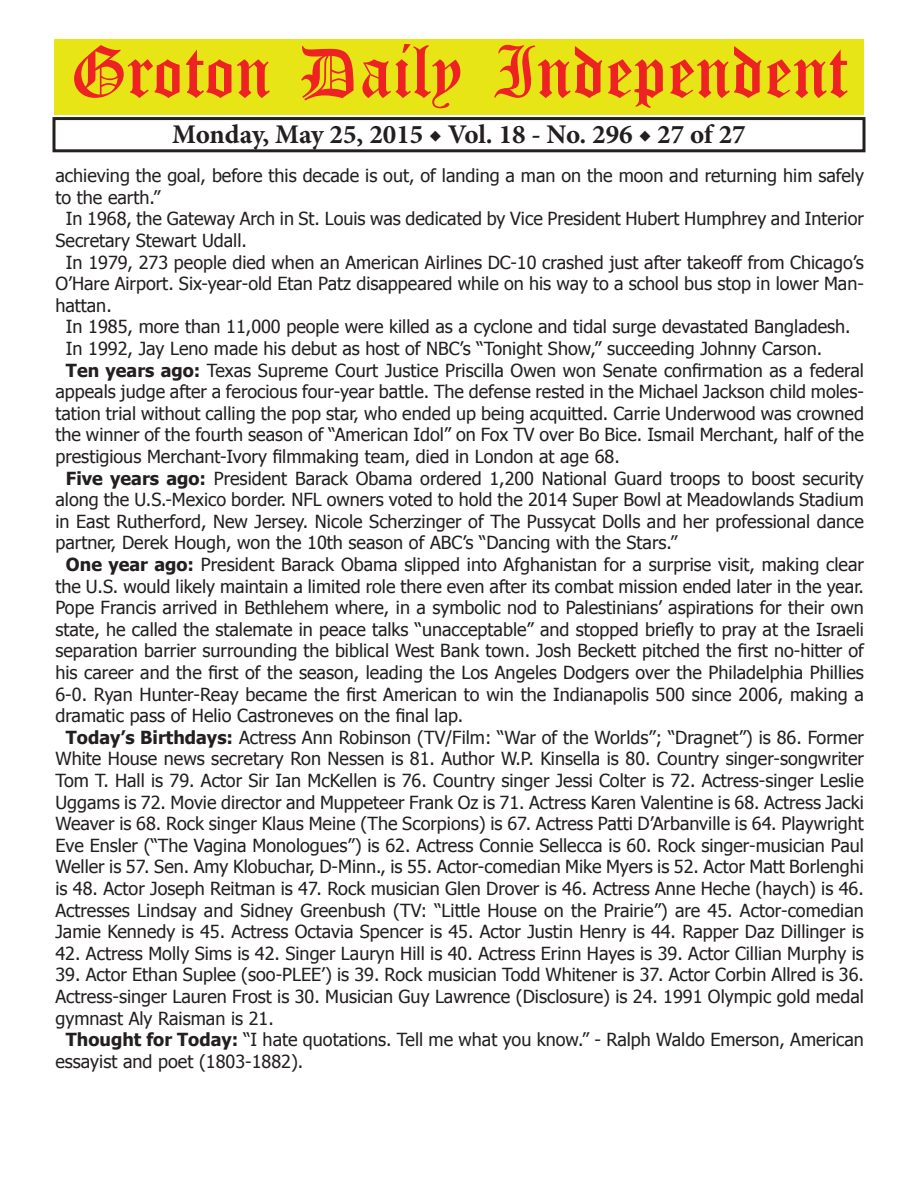
<style>
.page{position:relative;width:918px;height:1188px;background:#fff}
.page>*{position:absolute;margin:0;border:0;box-sizing:border-box;transform-origin:0 0}
.t1{font:54px "Old English Five";color:#ee2123}
.t2{font:700 27px "Minion Pro";color:#231f20}
.t3{font:18px "Tahoma";color:#231f20}
.s1{font-weight:700}
</style>
<div class="page">
<div style="left:52px;top:117px;width:814px;height:35px;border:3px solid #231f20"></div>
<div style="left:54px;top:40px;width:810px;height:75px;background:#e7e515"></div>
<h1 class="t1" style="left:70px;top:47px;width:779px">Groton Daily Independent</h1>
<h2 class="t2" style="left:172px;top:116px;width:575px">Monday, May 25, 2015 ◆ Vol. 18 - No. 296 ◆ 27 of 27</h2>
<p class="t3" style="left:56px;top:164px;width:810px">achieving the goal, before this decade is out, of landing a man on the moon and returning him safely</p>
<p class="t3" style="left:56px;top:185px;width:106px">to the earth.”</p>
<p class="t3" style="left:66px;top:207px;width:799px">In 1968, the Gateway Arch in St. Louis was dedicated by Vice President Hubert Humphrey and Interior</p>
<p class="t3" style="left:56px;top:228px;width:193px">Secretary Stewart Udall.</p>
<p class="t3" style="left:66px;top:250px;width:799px">In 1979, 273 people died when an American Airlines DC-10 crashed just after takeoff from Chicago’s</p>
<p class="t3" style="left:56px;top:272px;width:810px">O’Hare Airport. Six-year-old Etan Patz disappeared while on his way to a school bus stop in lower Man-</p>
<p class="t3" style="left:56px;top:293px;width:58px">hattan.</p>
<p class="t3" style="left:66px;top:315px;width:786px">In 1985, more than 11,000 people were killed as a cyclone and tidal surge devastated Bangladesh.</p>
<p class="t3" style="left:66px;top:336px;width:758px">In 1992, Jay Leno made his debut as host of NBC’s “Tonight Show,” succeeding Johnny Carson.</p>
<p class="t3" style="left:66px;top:358px;width:799px"><span class="s1">Ten years ago:</span> Texas Supreme Court Justice Priscilla Owen won Senate confirmation as a federal</p>
<p class="t3" style="left:55px;top:380px;width:810px">appeals judge after a ferocious four-year battle. The defense rested in the Michael Jackson child moles-</p>
<p class="t3" style="left:55px;top:401px;width:810px">tation trial without calling the pop star, who ended up being acquitted. Carrie Underwood was crowned</p>
<p class="t3" style="left:55px;top:423px;width:810px">the winner of the fourth season of “American Idol” on Fox TV over Bo Bice. Ismail Merchant, half of the</p>
<p class="t3" style="left:55px;top:444px;width:566px">prestigious Merchant-Ivory filmmaking team, died in London at age 68.</p>
<p class="t3" style="left:66px;top:466px;width:799px"><span class="s1">Five years ago:</span> President Barack Obama ordered 1,200 National Guard troops to boost security</p>
<p class="t3" style="left:55px;top:488px;width:810px">along the U.S.-Mexico border. NFL owners voted to hold the 2014 Super Bowl at Meadowlands Stadium</p>
<p class="t3" style="left:55px;top:509px;width:810px">in East Rutherford, New Jersey. Nicole Scherzinger of The Pussycat Dolls and her professional dance</p>
<p class="t3" style="left:55px;top:531px;width:623px">partner, Derek Hough, won the 10th season of ABC’s “Dancing with the Stars.”</p>
<p class="t3" style="left:66px;top:552px;width:799px"><span class="s1">One year ago:</span> President Barack Obama slipped into Afghanistan for a surprise visit, making clear</p>
<p class="t3" style="left:55px;top:574px;width:810px">the U.S. would likely maintain a limited role there even after its combat mission ended later in the year.</p>
<p class="t3" style="left:55px;top:596px;width:810px">Pope Francis arrived in Bethlehem where, in a symbolic nod to Palestinians’ aspirations for their own</p>
<p class="t3" style="left:55px;top:617px;width:810px">state, he called the stalemate in peace talks “unacceptable” and stopped briefly to pray at the Israeli</p>
<p class="t3" style="left:55px;top:639px;width:810px">separation barrier surrounding the biblical West Bank town. Josh Beckett pitched the first no-hitter of</p>
<p class="t3" style="left:55px;top:660px;width:810px">his career and the first of the season, leading the Los Angeles Dodgers over the Philadelphia Phillies</p>
<p class="t3" style="left:55px;top:682px;width:810px">6-0. Ryan Hunter-Reay became the first American to win the Indianapolis 500 since 2006, making a</p>
<p class="t3" style="left:55px;top:704px;width:409px">dramatic pass of Helio Castroneves on the final lap.</p>
<p class="t3" style="left:66px;top:725px;width:799px"><span class="s1">Today’s Birthdays:</span> Actress Ann Robinson (TV/Film: “War of the Worlds”; “Dragnet”) is 86. Former</p>
<p class="t3" style="left:55px;top:747px;width:810px">White House news secretary Ron Nessen is 81. Author W.P. Kinsella is 80. Country singer-songwriter</p>
<p class="t3" style="left:55px;top:768px;width:810px">Tom T. Hall is 79. Actor Sir Ian McKellen is 76. Country singer Jessi Colter is 72. Actress-singer Leslie</p>
<p class="t3" style="left:55px;top:790px;width:810px">Uggams is 72. Movie director and Muppeteer Frank Oz is 71. Actress Karen Valentine is 68. Actress Jacki</p>
<p class="t3" style="left:55px;top:812px;width:810px">Weaver is 68. Rock singer Klaus Meine (The Scorpions) is 67. Actress Patti D’Arbanville is 64. Playwright</p>
<p class="t3" style="left:55px;top:833px;width:810px">Eve Ensler (“The Vagina Monologues”) is 62. Actress Connie Sellecca is 60. Rock singer-musician Paul</p>
<p class="t3" style="left:55px;top:855px;width:810px">Weller is 57. Sen. Amy Klobuchar, D-Minn., is 55. Actor-comedian Mike Myers is 52. Actor Matt Borlenghi</p>
<p class="t3" style="left:55px;top:876px;width:810px">is 48. Actor Joseph Reitman is 47. Rock musician Glen Drover is 46. Actress Anne Heche (haych) is 46.</p>
<p class="t3" style="left:55px;top:898px;width:810px">Actresses Lindsay and Sidney Greenbush (TV: “Little House on the Prairie”) are 45. Actor-comedian</p>
<p class="t3" style="left:55px;top:920px;width:810px">Jamie Kennedy is 45. Actress Octavia Spencer is 45. Actor Justin Henry is 44. Rapper Daz Dillinger is</p>
<p class="t3" style="left:55px;top:941px;width:810px">42. Actress Molly Sims is 42. Singer Lauryn Hill is 40. Actress Erinn Hayes is 39. Actor Cillian Murphy is</p>
<p class="t3" style="left:55px;top:963px;width:810px">39. Actor Ethan Suplee (soo-PLEE’) is 39. Rock musician Todd Whitener is 37. Actor Corbin Allred is 36.</p>
<p class="t3" style="left:55px;top:984px;width:810px">Actress-singer Lauren Frost is 30. Musician Guy Lawrence (Disclosure) is 24. 1991 Olympic gold medal</p>
<p class="t3" style="left:55px;top:1006px;width:220px">gymnast Aly Raisman is 21.</p>
<p class="t3" style="left:66px;top:1028px;width:800px"><span class="s1">Thought for Today:</span> “I hate quotations. Tell me what you know.” - Ralph Waldo Emerson, American</p>
<p class="t3" style="left:55px;top:1049px;width:249px">essayist and poet (1803-1882).</p>
</div>
